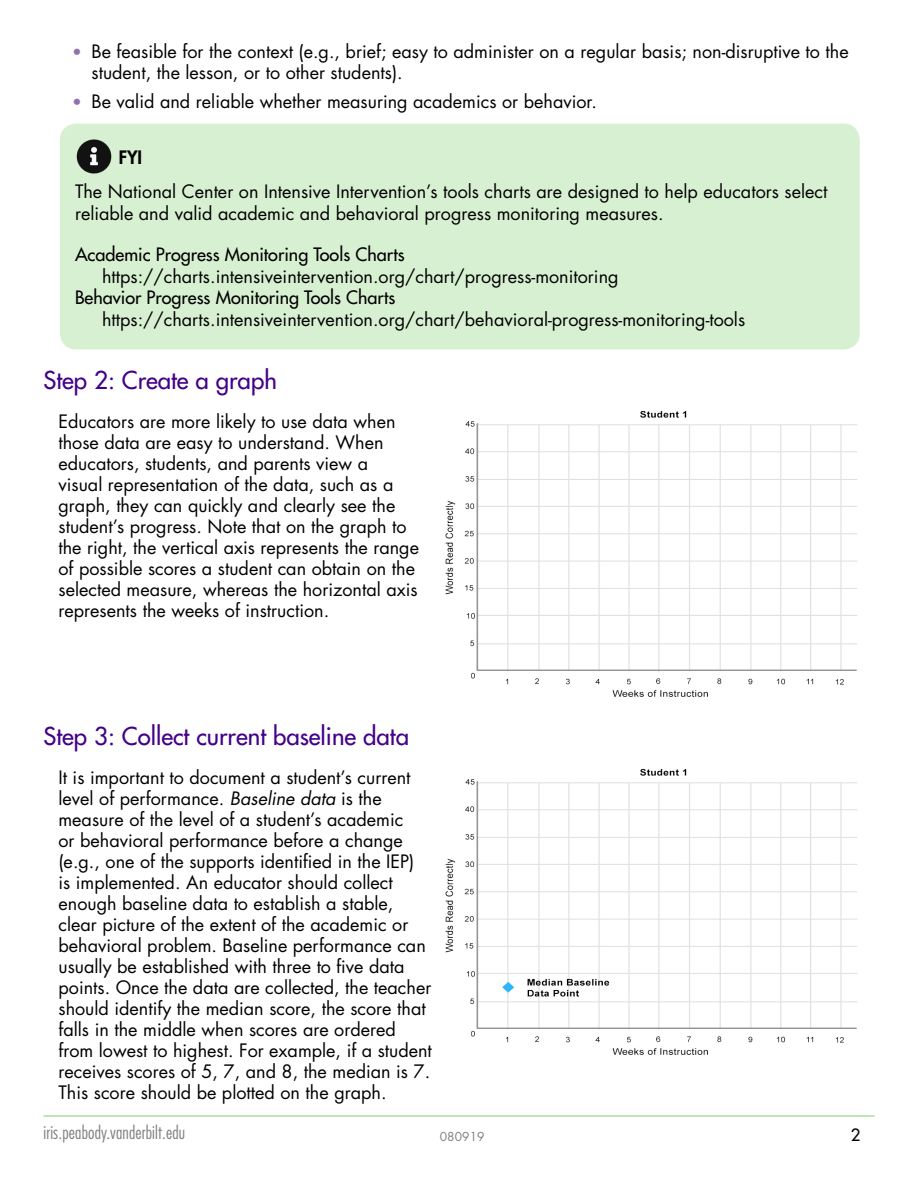
<style>
.page{position:relative;width:918px;height:1188px;background:#fff}
.page>*{position:absolute;margin:0;border:0;box-sizing:border-box;transform-origin:0 0}
.IRIS__HDR{font:500 24px "Futura Std";color:#430088}
.Paragraph{font:18px/21px "Futura Std";color:#000}
.t1{font:500 18px "Futura Std";color:#000}
.t2{font:300 condensed 18px "Futura Std";letter-spacing:.01em;color:#808080}
.t3{font:800 18px "Futura Std";color:#000}
.t4{font:500 16.5px "Futura Std";color:#000}
.t5{font:12px "Futura Std";letter-spacing:.01em;color:#808080}
.s1{font-size:16.5px;color:#9170ab}
.s2{font-style:italic}
</style>
<div class="page">
<hr style="left:44px;top:1116px;width:830px;height:1px;background:#7dcd6a">
<div style="left:60px;top:124px;width:800px;height:226px;background:#d8f0d2;border-radius:16px"></div>
<img style="left:76px;top:139px;width:36px;height:35px">
<img style="left:445px;top:410px;width:412px;height:287px">
<img style="left:445px;top:768px;width:412px;height:287px">
<p class="Paragraph" style="left:92px;top:41px;width:759px;text-indent:-20px"><span class="s1">•</span> Be feasible for the context (e.g., brief; easy to administer on a regular basis; non-disruptive to the student, the lesson, or to other students).</p>
<p class="Paragraph" style="left:72px;top:91px;width:527px"><span class="s1">•</span> Be valid and reliable whether measuring academics or behavior.</p>
<p class="t3" style="left:119px;top:146px;width:25px">FYI</p>
<p class="Paragraph" style="left:75px;top:181px;width:754px;line-height:21.6px">The National Center on Intensive Intervention’s tools charts are designed to help educators select reliable and valid academic and behavioral progress monitoring measures.</p>
<p class="t1" style="left:75px;top:243px;width:331px">Academic Progress Monitoring Tools Charts</p>
<p class="Paragraph" style="left:102px;top:266px;width:518px">https://charts.intensiveintervention.org/chart/progress-monitoring</p>
<p class="t1" style="left:75px;top:286px;width:322px">Behavior Progress Monitoring Tools Charts</p>
<p class="Paragraph" style="left:102px;top:309px;width:645px">https://charts.intensiveintervention.org/chart/behavioral-progress-monitoring-tools</p>
<p class="IRIS__HDR" style="left:44px;top:365px;width:235px">Step 2: Create a graph</p>
<p class="Paragraph" style="left:58px;top:411px;width:362px">Educators are more likely to use data when those data are easy to understand. When educators, students, and parents view a<br>visual representation of the data, such as a graph, they can quickly and clearly see the student’s progress. Note that on the graph to the right, the vertical axis represents the range of possible scores a student can obtain on the selected measure, whereas the horizontal axis represents the weeks of instruction.</p>
<p class="IRIS__HDR" style="left:44px;top:721px;width:367px">Step 3: Collect current baseline data</p>
<p class="Paragraph" style="left:58px;top:767px;width:375px">It is important to document a student’s current level of performance. <span class="s2">Baseline data</span> is the measure of the level of a student’s academic<br>or behavioral performance before a change (e.g., one of the supports identified in the IEP)<br>is implemented. An educator should collect enough baseline data to establish a stable, clear picture of the extent of the academic or behavioral problem. Baseline performance can usually be established with three to five data points. Once the data are collected, the teacher should identify the median score, the score that falls in the middle when scores are ordered from lowest to highest. For example, if a student receives scores of 5, 7, and 8, the median is 7.<br>This score should be plotted on the graph.</p>
<p class="t2" style="left:44px;top:1121px;width:143px">iris.peabody.vanderbilt.edu</p>
<p class="t5" style="left:440px;top:1129px;width:46px">080919</p>
<p class="t4" style="left:851px;top:1124px;width:11px">2</p>
</div>
